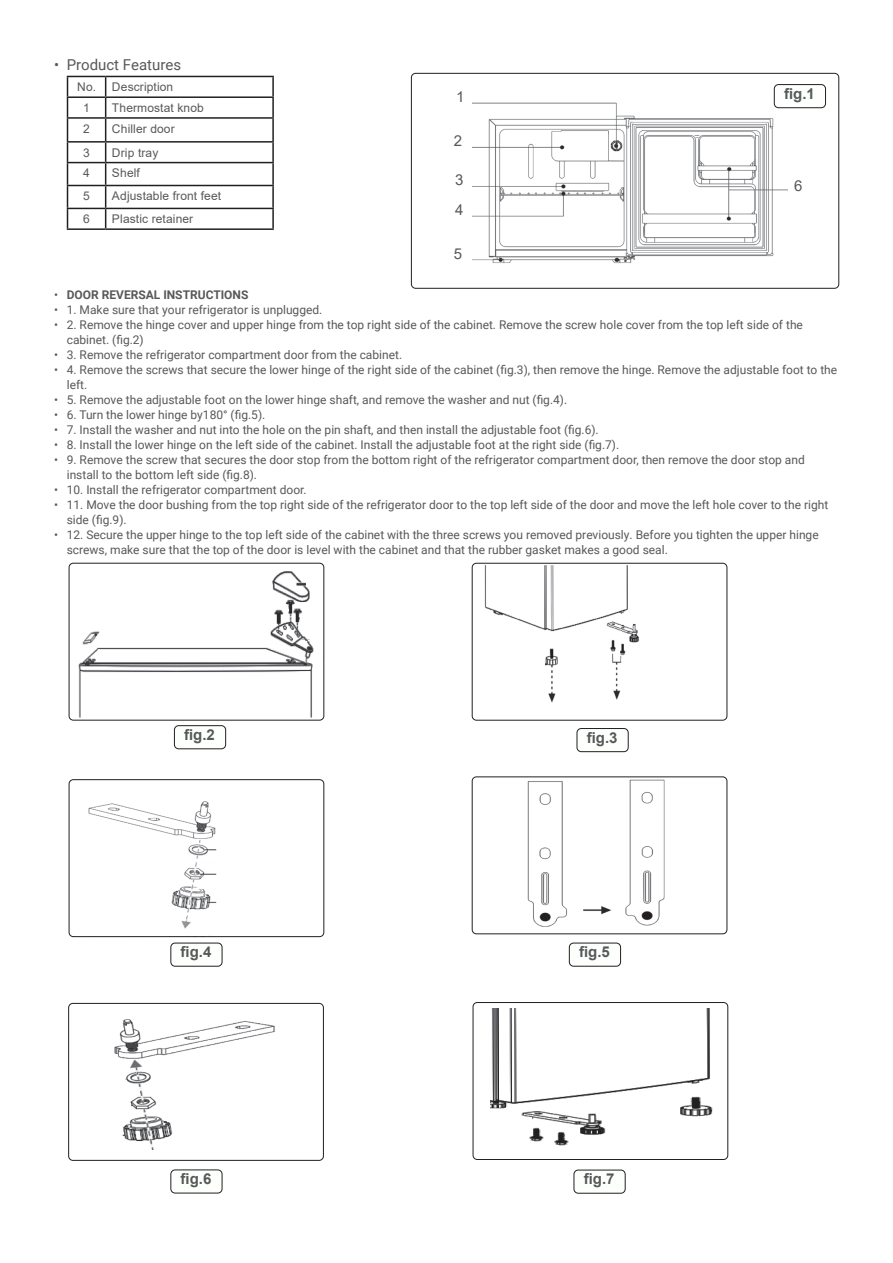
<style>
.page{position:relative;width:893px;height:1263px;background:#fff}
.page>*{position:absolute;margin:0;border:0;box-sizing:border-box;transform-origin:0 0}
.t1{font:700 15px "Arial";color:#57585a}
.t2{font:15px "Roboto";color:#57585a}
.Instructions_Model_No{font:15px "Arial";color:#57585a}
.t3{font:12px/15px "Roboto";color:#57585a}
.Instructions_Model_No-2{font:12px "Arial";letter-spacing:.01em;color:#57585a}
.t4{font:700 12px "Roboto";color:#57585a}
.s1{font-weight:400}
</style>
<div class="page">
<hr style="left:67px;top:76px;width:39px;height:1px;background:#231f20">
<hr style="left:106px;top:76px;width:168px;height:1px;background:#231f20">
<hr style="left:67px;top:96px;width:39px;height:2px;background:#231f20">
<hr style="left:106px;top:96px;width:168px;height:2px;background:#231f20">
<svg style="left:272px;top:77px;width:2px;height:40px"></svg>
<hr style="left:67px;top:117px;width:39px;height:2px;background:#231f20">
<hr style="left:106px;top:117px;width:168px;height:2px;background:#231f20">
<hr style="left:272px;top:119px;width:2px;height:22px;background:#231f20">
<hr style="left:67px;top:141px;width:39px;height:2px;background:#231f20">
<hr style="left:106px;top:141px;width:168px;height:2px;background:#231f20">
<svg style="left:272px;top:143px;width:2px;height:19px"></svg>
<hr style="left:67px;top:162px;width:39px;height:1px;background:#231f20">
<hr style="left:106px;top:162px;width:168px;height:1px;background:#231f20">
<hr style="left:272px;top:163px;width:2px;height:22px;background:#231f20">
<hr style="left:67px;top:185px;width:39px;height:1px;background:#231f20">
<hr style="left:106px;top:185px;width:168px;height:1px;background:#231f20">
<hr style="left:272px;top:186px;width:2px;height:22px;background:#231f20">
<hr style="left:67px;top:208px;width:39px;height:1px;background:#231f20">
<svg style="left:67px;top:77px;width:1px;height:151px"></svg>
<hr style="left:106px;top:208px;width:168px;height:1px;background:#231f20">
<svg style="left:105px;top:77px;width:1px;height:151px"></svg>
<svg style="left:272px;top:209px;width:2px;height:19px"></svg>
<hr style="left:67px;top:228px;width:39px;height:2px;background:#231f20">
<hr style="left:106px;top:228px;width:168px;height:2px;background:#231f20">
<img style="left:472px;top:92px;width:316px;height:171px">
<div style="left:411px;top:73px;width:428px;height:215px;border:1px solid #231f20;border-radius:4px"></div>
<div style="left:774px;top:85px;width:51px;height:23px;background:#fcfffc;border-radius:4px"></div>
<div style="left:774px;top:84px;width:52px;height:24px;border:1px solid #231f20;border-radius:4px"></div>
<div style="left:174px;top:725px;width:52px;height:24px;border:1px solid #231f20;border-radius:4px"></div>
<div style="left:577px;top:728px;width:52px;height:24px;border:1px solid #231f20;border-radius:4px"></div>
<img style="left:472px;top:563px;width:255px;height:157px">
<div style="left:472px;top:563px;width:255px;height:157px;border:1px solid #231f20;border-radius:4px"></div>
<img style="left:69px;top:563px;width:255px;height:157px">
<div style="left:69px;top:563px;width:255px;height:157px;border:1px solid #231f20;border-radius:4px"></div>
<div style="left:170px;top:943px;width:52px;height:23px;border:1px solid #231f20;border-radius:4px"></div>
<img style="left:69px;top:780px;width:255px;height:157px">
<div style="left:69px;top:779px;width:255px;height:158px;border:1px solid #231f20;border-radius:4px"></div>
<div style="left:170px;top:1169px;width:52px;height:24px;border:1px solid #231f20;border-radius:4px"></div>
<img style="left:114px;top:1019px;width:161px;height:130px">
<div style="left:68px;top:1003px;width:256px;height:157px;border:1px solid #231f20;border-radius:4px"></div>
<div style="left:574px;top:1170px;width:52px;height:23px;border:1px solid #231f20;border-radius:4px"></div>
<img style="left:491px;top:1008px;width:222px;height:138px">
<div style="left:473px;top:1002px;width:255px;height:158px;border:1px solid #231f20;border-radius:4px"></div>
<div style="left:569px;top:943px;width:52px;height:23px;border:1px solid #231f20;border-radius:4px"></div>
<img style="left:527px;top:779px;width:138px;height:148px">
<div style="left:472px;top:777px;width:255px;height:157px;border:1px solid #231f20;border-radius:4px"></div>
<p class="t2" style="left:54px;top:54px;width:129px">• Product Features</p>
<p class="Instructions_Model_No-2" style="left:77px;top:79px;width:21px">No.</p>
<p class="Instructions_Model_No-2" style="left:112px;top:79px;width:63px">Description</p>
<p class="Instructions_Model_No-2" style="left:83px;top:99px;width:8px">1</p>
<p class="Instructions_Model_No-2" style="left:112px;top:99px;width:93px">Thermostat knob</p>
<p class="Instructions_Model_No-2" style="left:83px;top:120px;width:8px">2</p>
<p class="Instructions_Model_No-2" style="left:112px;top:120px;width:64px">Chiller door</p>
<p class="Instructions_Model_No-2" style="left:83px;top:144px;width:8px">3</p>
<p class="Instructions_Model_No-2" style="left:112px;top:144px;width:48px">Drip tray</p>
<p class="Instructions_Model_No-2" style="left:83px;top:165px;width:8px">4</p>
<p class="Instructions_Model_No-2" style="left:112px;top:165px;width:30px">Shelf</p>
<p class="Instructions_Model_No-2" style="left:83px;top:188px;width:8px">5</p>
<p class="Instructions_Model_No-2" style="left:112px;top:188px;width:111px">Adjustable front feet</p>
<p class="Instructions_Model_No-2" style="left:83px;top:211px;width:8px">6</p>
<p class="Instructions_Model_No-2" style="left:112px;top:211px;width:83px">Plastic retainer</p>
<p class="Instructions_Model_No" style="left:456px;top:87px;width:10px">1</p>
<p class="Instructions_Model_No" style="left:454px;top:130px;width:10px">2</p>
<p class="Instructions_Model_No" style="left:455px;top:170px;width:10px">3</p>
<p class="Instructions_Model_No" style="left:455px;top:199px;width:10px">4</p>
<p class="Instructions_Model_No" style="left:454px;top:243px;width:10px">5</p>
<p class="t1" style="left:784px;top:83px;width:32px">fig.1</p>
<p class="Instructions_Model_No" style="left:794px;top:175px;width:10px">6</p>
<p class="t4" style="left:54px;top:286px;width:196px"><span class="s1">•</span> DOOR REVERSAL INSTRUCTIONS</p>
<p class="t3" style="left:54px;top:302px;width:270px">• 1. Make sure that your refrigerator is unplugged.</p>
<p class="t3" style="left:67px;top:317px;width:738px;text-indent:-13px">• 2. Remove the hinge cover and upper hinge from the top right side of the cabinet. Remove the screw hole cover from the top left side of the cabinet. (fig.2)</p>
<p class="t3" style="left:54px;top:347px;width:350px">• 3. Remove the refrigerator compartment door from the cabinet.</p>
<p class="t3" style="left:67px;top:362px;width:772px;text-indent:-13px">• 4. Remove the screws that secure the lower hinge of the right side of the cabinet (fig.3), then remove the hinge. Remove the adjustable foot to the left.</p>
<p class="t3" style="left:54px;top:392px;width:515px">• 5. Remove the adjustable foot on the lower hinge shaft, and remove the washer and nut (fig.4).</p>
<p class="t3" style="left:54px;top:407px;width:213px">• 6. Turn the lower hinge by180° (fig.5).</p>
<p class="t3" style="left:54px;top:422px;width:546px">• 7. Install the washer and nut into the hole on the pin shaft, and then install the adjustable foot (fig.6).</p>
<p class="t3" style="left:54px;top:437px;width:567px">• 8. Install the lower hinge on the left side of the cabinet. Install the adjustable foot at the right side (fig.7).</p>
<p class="t3" style="left:67px;top:452px;width:740px;text-indent:-13px">• 9. Remove the screw that secures the door stop from the bottom right of the refrigerator compartment door, then remove the door stop and install to the bottom left side (fig.8).</p>
<p class="t3" style="left:54px;top:482px;width:254px">• 10. Install the refrigerator compartment door.</p>
<p class="t3" style="left:67px;top:497px;width:763px;text-indent:-13px">• 11. Move the door bushing from the top right side of the refrigerator door to the top left side of the door and move the left hole cover to the right side (fig.9).</p>
<p class="t3" style="left:67px;top:527px;width:753px;text-indent:-13px">• 12. Secure the upper hinge to the top left side of the cabinet with the three screws you removed previously. Before you tighten the upper hinge screws, make sure that the top of the door is level with the cabinet and that the rubber gasket makes a good seal.</p>
<p class="t1" style="left:184px;top:724px;width:32px">fig.2</p>
<p class="t1" style="left:587px;top:727px;width:32px">fig.3</p>
<p class="t1" style="left:181px;top:941px;width:32px">fig.4</p>
<p class="t1" style="left:579px;top:941px;width:32px">fig.5</p>
<p class="t1" style="left:181px;top:1168px;width:32px">fig.6</p>
<p class="t1" style="left:584px;top:1168px;width:32px">fig.7</p>
</div>
